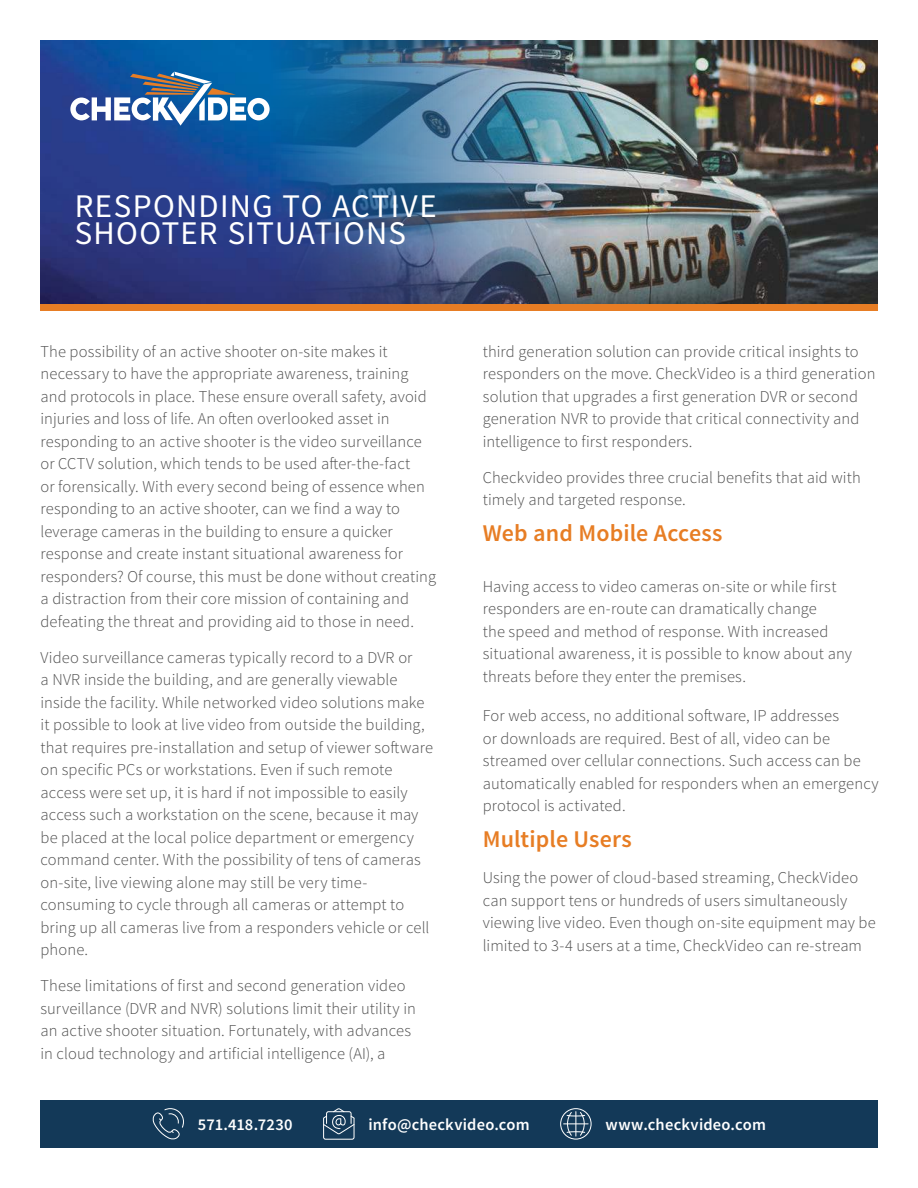
<style>
.page{position:relative;width:918px;height:1188px;background:#fff}
.page>*{position:absolute;margin:0;border:0;box-sizing:border-box;transform-origin:0 0}
.t1{font:33px/27px "Source Sans Pro";letter-spacing:.04em;color:#fff}
.t2{font:600 24px "Source Sans Pro";letter-spacing:.005em;color:#e77d24}
.t3{font:300 16.5px/22.5px "Source Sans Pro";letter-spacing:.005em;color:#4c4c4c}
.t4{font:600 16.5px "Source Sans Pro";letter-spacing:.01em;color:#fff}
</style>
<div class="page">
<div style="left:41px;top:1100px;width:837px;height:47px;background:#133958"></div>
<svg style="left:152px;top:1108px;width:32px;height:32px"></svg>
<svg style="left:323px;top:1108px;width:32px;height:32px"></svg>
<div style="left:560px;top:1108px;width:32px;height:32px;border:1px solid #fff;border-radius:50%"></div>
<svg style="left:564px;top:1111px;width:24px;height:26px"></svg>
<img style="left:729px;top:40px;width:149px;height:264px">
<img style="left:41px;top:40px;width:688px;height:264px">
<div style="left:41px;top:304px;width:837px;height:7px;background:#e77d24"></div>
<svg style="left:70px;top:72px;width:200px;height:54px"></svg>
<h1 class="t1" style="left:75px;top:192px;width:364px">RESPONDING TO ACTIVE<br>SHOOTER SITUATIONS</h1>
<p class="t3" style="left:40px;top:341px;width:397px">The possibility of an active shooter on-site makes it necessary to have the appropriate awareness, training and protocols in place. These ensure overall safety, avoid injuries and loss of life. An often overlooked asset in responding to an active shooter is the video surveillance or CCTV solution, which tends to be used after-the-fact<br>or forensically. With every second being of essence when responding to an active shooter, can we find a way to leverage cameras in the building to ensure a quicker response and create instant situational awareness for responders? Of course, this must be done without creating a distraction from their core mission of containing and defeating the threat and providing aid to those in need.</p>
<p class="t3" style="left:40px;top:647px;width:394px">Video surveillance cameras typically record to a DVR or<br>a NVR inside the building, and are generally viewable inside the facility. While networked video solutions make it possible to look at live video from outside the building, that requires pre-installation and setup of viewer software on specific PCs or workstations. Even if such remote access were set up, it is hard if not impossible to easily access such a workstation on the scene, because it may be placed at the local police department or emergency command center. With the possibility of tens of cameras on-site, live viewing alone may still be very time&shy;consuming to cycle through all cameras or attempt to bring up all cameras live from a responders vehicle or cell phone.</p>
<p class="t3" style="left:40px;top:976px;width:377px">These limitations of first and second generation video surveillance (DVR and NVR) solutions limit their utility in an active shooter situation. Fortunately, with advances in cloud technology and artificial intelligence (AI), a</p>
<p class="t3" style="left:483px;top:342px;width:394px">third generation solution can provide critical insights to responders on the move. CheckVideo is a third generation solution that upgrades a first generation DVR or second generation NVR to provide that critical connectivity and intelligence to first responders.</p>
<p class="t3" style="left:483px;top:468px;width:380px">Checkvideo provides three crucial benefits that aid with timely and targeted response.</p>
<h2 class="t2" style="left:483px;top:524px;width:241px">Web and Mobile Access</h2>
<p class="t3" style="left:483px;top:577px;width:371px">Having access to video cameras on-site or while first responders are en-route can dramatically change<br>the speed and method of response. With increased situational awareness, it is possible to know about any threats before they enter the premises.</p>
<p class="t3" style="left:483px;top:706px;width:397px">For web access, no additional software, IP addresses<br>or downloads are required. Best of all, video can be streamed over cellular connections. Such access can be automatically enabled for responders when an emergency protocol is activated.</p>
<h2 class="t2" style="left:483px;top:830px;width:151px">Multiple Users</h2>
<p class="t3" style="left:483px;top:868px;width:395px">Using the power of cloud-based streaming, CheckVideo can support tens or hundreds of users simultaneously viewing live video. Even though on-site equipment may be limited to 3-4 users at a time, CheckVideo can re-stream</p>
<p class="t4" style="left:198px;top:1118px;width:96px">571.418.7230</p>
<p class="t4" style="left:369px;top:1118px;width:163px">info@checkvideo.com</p>
<p class="t4" style="left:606px;top:1118px;width:162px">www.checkvideo.com</p>
</div>
